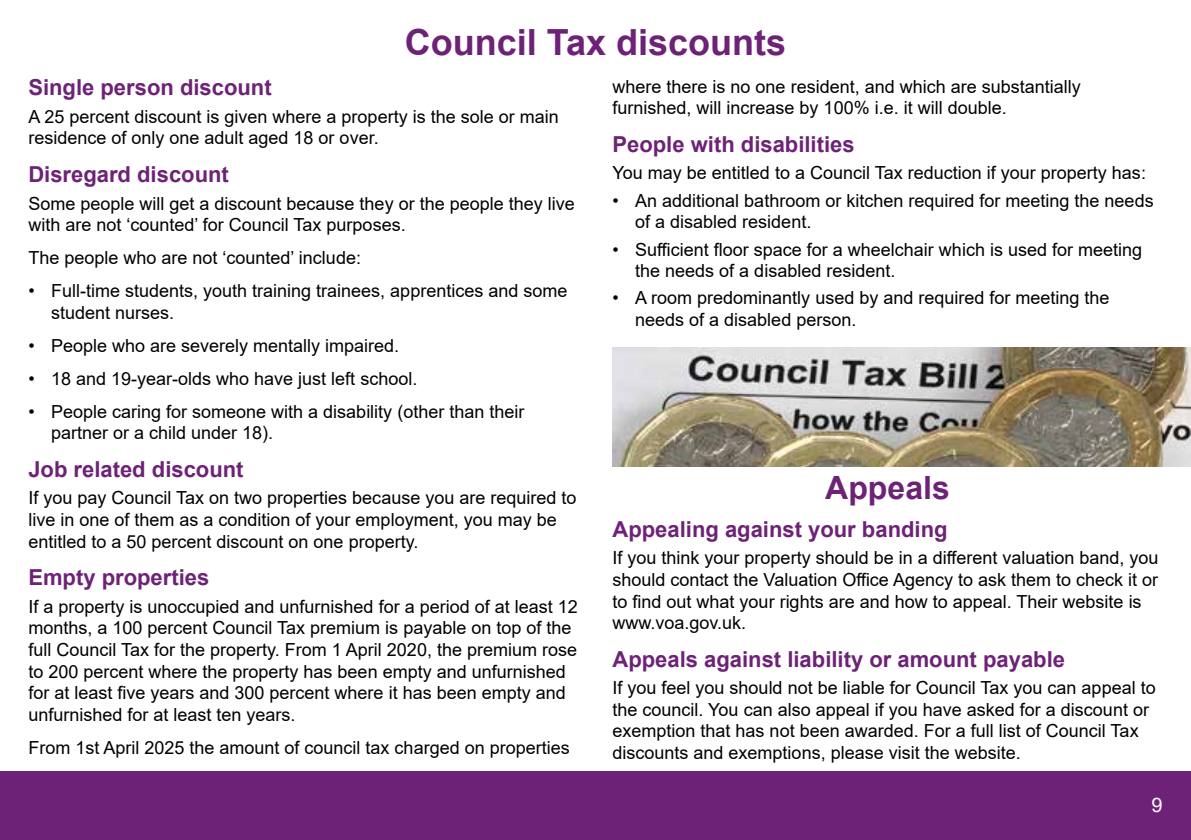
<style>
.page{position:relative;width:1191px;height:840px;background:#fff}
.page>*{position:absolute;margin:0;border:0;box-sizing:border-box;transform-origin:0 0}
.t1{font:700 36px "Arial";color:#6e2277}
.t2{font:700 32px "Arial";color:#6e2277}
.t3{font:700 22px "Arial";color:#6e2277}
.t4{font:20px "Arial";color:#fff}
.t5{font:18px/21.6px "Arial";color:#000}
</style>
<div class="page">
<div style="left:0;top:771px;width:1191px;height:68px;background:#6e2277"></div>
<img style="left:612px;top:347px;width:579px;height:119px">
<p class="t1" style="left:405px;top:17px;width:383px">Council Tax discounts</p>
<p class="t5" style="left:612px;top:75px;width:470px">where there is no one resident, and which are substantially furnished, will increase by 100% i.e. it will double.</p>
<p class="t3" style="left:612px;top:129px;width:244px">People with disabilities</p>
<p class="t5" style="left:612px;top:162px;width:535px">You may be entitled to a Council Tax reduction if your property has:</p>
<p class="t5" style="left:635px;top:189px;width:520px;text-indent:-23px">• An additional bathroom or kitchen required for meeting the needs of a disabled resident.</p>
<p class="t5" style="left:635px;top:238px;width:508px;text-indent:-23px">• Sufficient floor space for a wheelchair which is used for meeting the needs of a disabled resident.</p>
<p class="t5" style="left:635px;top:287px;width:476px;text-indent:-23px">• A room predominantly used by and required for meeting the needs of a disabled person.</p>
<p class="t3" style="left:28px;top:72px;width:245px">Single person discount</p>
<p class="t5" style="left:28px;top:105px;width:532px">A 25 percent discount is given where a property is the sole or main residence of only one adult aged 18 or over.</p>
<p class="t3" style="left:28px;top:159px;width:202px">Disregard discount</p>
<p class="t5" style="left:28px;top:192px;width:548px">Some people will get a discount because they or the people they live with are not ‘counted’ for Council Tax purposes.</p>
<p class="t5" style="left:28px;top:247px;width:334px">The people who are not ‘counted’ include:</p>
<p class="t5" style="left:51px;top:280px;width:518px;text-indent:-23px">• Full-time students, youth training trainees, apprentices and some student nurses.</p>
<p class="t5" style="left:28px;top:334px;width:372px">• People who are severely mentally impaired.</p>
<p class="t5" style="left:28px;top:367px;width:390px">• 18 and 19-year-olds who have just left school.</p>
<p class="t5" style="left:51px;top:400px;width:475px;text-indent:-23px">• People caring for someone with a disability (other than their partner or a child under 18).</p>
<p class="t3" style="left:28px;top:453px;width:217px">Job related discount</p>
<p class="t5" style="left:28px;top:487px;width:549px">If you pay Council Tax on two properties because you are required to live in one of them as a condition of your employment, you may be entitled to a 50 percent discount on one property.</p>
<p class="t3" style="left:28px;top:561px;width:182px">Empty properties</p>
<p class="t5" style="left:28px;top:595px;width:551px">If a property is unoccupied and unfurnished for a period of at least 12 months, a 100 percent Council Tax premium is payable on top of the full Council Tax for the property. From 1 April 2020, the premium rose to 200 percent where the property has been empty and unfurnished for at least five years and 300 percent where it has been empty and unfurnished for at least ten years.</p>
<p class="t5" style="left:28px;top:736px;width:543px">From 1st April 2025 the amount of council tax charged on properties</p>
<p class="t2" style="left:825px;top:465px;width:126px">Appeals</p>
<p class="t3" style="left:612px;top:513px;width:336px">Appealing against your banding</p>
<p class="t5" style="left:612px;top:546px;width:547px">If you think your property should be in a different valuation band, you should contact the Valuation Office Agency to ask them to check it or to find out what your rights are and how to appeal. Their website is www.voa.gov.uk.</p>
<p class="t3" style="left:612px;top:643px;width:454px">Appeals against liability or amount payable</p>
<p class="t5" style="left:612px;top:676px;width:545px">If you feel you should not be liable for Council Tax you can appeal to the council. You can also appeal if you have asked for a discount or exemption that has not been awarded. For a full list of Council Tax discounts and exemptions, please visit the website.</p>
<p class="t4" style="left:1151px;top:790px;width:13px">9</p>
</div>
